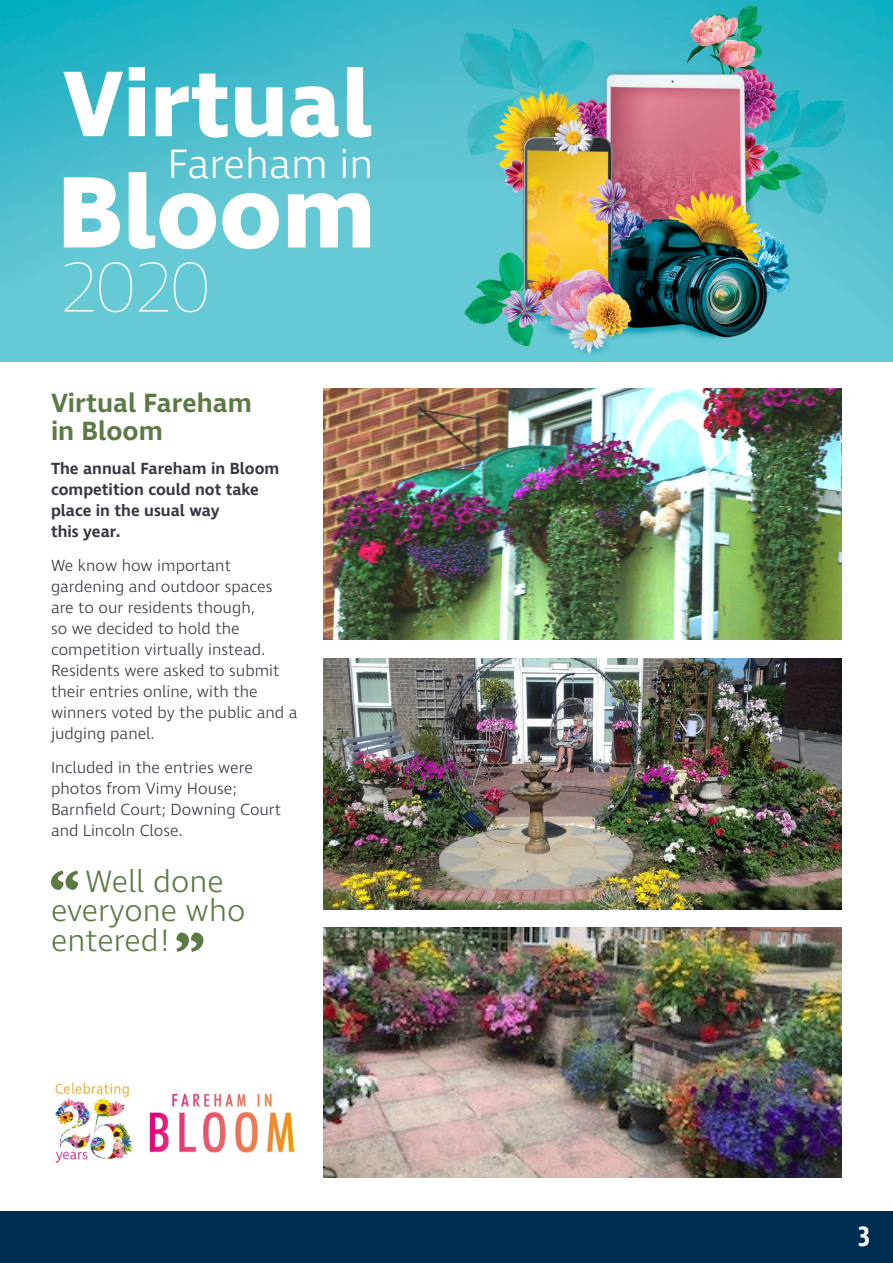
<style>
.page{position:relative;width:893px;height:1263px;background:#fff}
.page>*{position:absolute;margin:0;border:0;box-sizing:border-box;transform-origin:0 0}
.t1{font:700 103.65px "Ingra";color:#fff}
.t2{font:700 95.1px "Ingra";color:#fff}
.t3{font:100 72px "Ingra";color:#fff}
.t4{font:300 41.85px "Ingra";color:#fff}
.t5{font:300 31.65px/29.8px "Ingra";color:#5c7b44}
.t6{font:600 28.5px "Ingra Cd";color:#fff}
.t7{font:600 27px/28.5px "Ingra";color:#5c7b44}
.t8{font:300 16.5px/21px "Ingra";color:#353842}
.t9{font:600 16.5px/21px "Ingra";color:#353842}
</style>
<div class="page">
<img style="left:55px;top:1078px;width:240px;height:85px">
<img style="left:323px;top:389px;width:519px;height:251px">
<img style="left:323px;top:658px;width:519px;height:251px">
<img style="left:323px;top:927px;width:519px;height:251px">
<img style="left:0;top:0;width:893px;height:361px">
<svg style="left:51px;top:870px;width:27px;height:20px"></svg>
<svg style="left:176px;top:932px;width:27px;height:20px"></svg>
<div style="left:0;top:1212px;width:893px;height:51px;background:#002d52"></div>
<h2 class="t2" style="left:63px;top:44px;width:311px">Virtual</h2>
<h1 class="t1" style="left:57px;top:147px;width:320px">Bloom</h1>
<h3 class="t4" style="left:168px;top:138px;width:207px">Fareham in</h3>
<h3 class="t3" style="left:62px;top:243px;width:151px">2020</h3>
<h3 class="t7" style="left:51px;top:390px;width:202px">Virtual Fareham in Bloom</h3>
<p class="t9" style="left:51px;top:459px;width:230px">The annual Fareham in Bloom competition could not take place in the usual way<br>this year.</p>
<p class="t8" style="left:51px;top:556px;width:248px">We know how important gardening and outdoor spaces are to our residents though,<br>so we decided to hold the competition virtually instead.<br>Residents were asked to submit their entries online, with the winners voted by the public and a judging panel.</p>
<p class="t8" style="left:51px;top:757px;width:232px">Included in the entries were photos from Vimy House;<br>Barnfeld Court; Downing Court and Lincoln Close.</p>
<h3 class="t5" style="left:51px;top:868px;width:196px;text-indent:34px">Well done everyone who entered!</h3>
<p class="t6" style="left:858px;top:1219px;width:14px">3</p>
</div>
